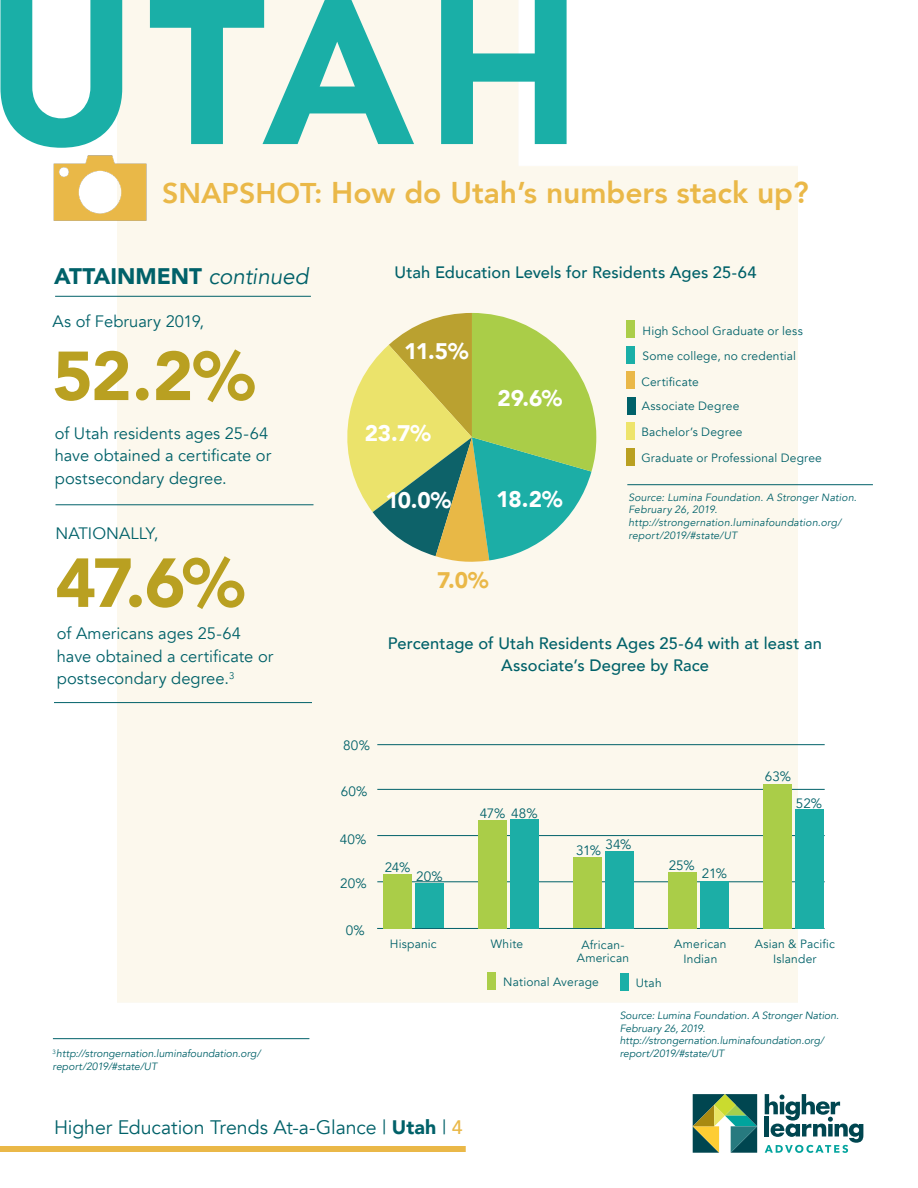
<style>
.page{position:relative;width:918px;height:1188px;background:#fff}
.page>*{position:absolute;margin:0;border:0;box-sizing:border-box;transform-origin:0 0}
.t1{font:900 204px "Avenir";color:#1aafa7}
.t2{font:900 68.55px "Avenir";color:#b9a021}
.t3{font:800 30px "Avenir";color:#eab848}
.t4{font:900 22.5px "Avenir";letter-spacing:-.04em;color:#fff}
.t5{font:900 22.5px "Avenir";color:#006169}
.t6{font:900 22.5px "Avenir";color:#eab848}
.t7{font:19.5px "Avenir";letter-spacing:-.005em;color:#006169}
.t8{font:16.5px/22.5px "Avenir";color:#006169}
.t9{font:500 16.5px/22.5px "Avenir";letter-spacing:.005em;color:#006169;text-align:center}
.t10{font:13.5px "Avenir";letter-spacing:.005em;color:#006169}
.t11{font:12px/13.5px "Avenir";letter-spacing:.015em;color:#006169;text-align:center}
.t12{font:italic 10.5px/12.6px "Avenir";letter-spacing:.005em;color:#006169}
.s1{font-size:28.5px}
.s2{font-weight:400;font-style:italic}
.s3{font-weight:900}
.s4{font-weight:500;color:#eab848}
</style>
<div class="page">
<img style="left:117px;top:0;width:681px;height:1040px">
<div style="left:0;top:1146px;width:466px;height:6px;background:#eab848"></div>
<svg style="left:765px;top:1094px;width:98px;height:59px"></svg>
<svg style="left:693px;top:1094px;width:64px;height:59px;background:#5e8a67"></svg>
<img style="left:53px;top:149px;width:103px;height:76px">
<hr style="left:627px;top:484px;width:246px;height:1px;background:#006169">
<div style="left:626px;top:320px;width:9px;height:18px;background:#abce49"></div>
<div style="left:627px;top:346px;width:8px;height:18px;background:#1aafa7"></div>
<div style="left:626px;top:371px;width:9px;height:18px;background:#eab848"></div>
<div style="left:627px;top:397px;width:9px;height:18px;background:#006169"></div>
<div style="left:626px;top:422px;width:9px;height:18px;background:#eee46b"></div>
<div style="left:626px;top:448px;width:9px;height:18px;background:#b9a021"></div>
<svg style="left:337px;top:313px;width:259px;height:250px;background:#afca84"></svg>
<hr style="left:56px;top:505px;width:258px;height:1px;background:#006169">
<hr style="left:53px;top:1038px;width:256px;height:1px;background:#006169">
<hr style="left:55px;top:296px;width:256px;height:1px;background:#006169">
<div style="left:487px;top:972px;width:9px;height:18px;background:#abce49"></div>
<div style="left:620px;top:973px;width:9px;height:18px;background:#1aafa7"></div>
<hr style="left:54px;top:702px;width:258px;height:1px;background:#006169">
<hr style="left:377px;top:882px;width:448px;height:1px;background:#006169">
<hr style="left:377px;top:835px;width:448px;height:1px;background:#006169">
<hr style="left:377px;top:789px;width:448px;height:1px;background:#006169">
<hr style="left:377px;top:928px;width:448px;height:1px;background:#006169">
<hr style="left:377px;top:744px;width:448px;height:1px;background:#006169">
<div style="left:795px;top:809px;width:29px;height:119px;background:#1caea6"></div>
<div style="left:764px;top:784px;width:28px;height:144px;background:#aacd48"></div>
<div style="left:700px;top:881px;width:29px;height:47px;background:#1caea6"></div>
<div style="left:669px;top:872px;width:28px;height:56px;background:#aacd48"></div>
<div style="left:605px;top:851px;width:29px;height:77px;background:#1caea6"></div>
<div style="left:574px;top:857px;width:28px;height:71px;background:#aacd48"></div>
<div style="left:510px;top:819px;width:29px;height:109px;background:#1caea6"></div>
<div style="left:479px;top:820px;width:28px;height:108px;background:#aacd48"></div>
<div style="left:415px;top:883px;width:29px;height:45px;background:#1caea6"></div>
<div style="left:384px;top:874px;width:28px;height:54px;background:#aacd48"></div>
<h1 class="t1" style="left:-14px;top:-102px;width:597px">UTAH</h1>
<p class="t3" style="left:162px;top:170px;width:648px"><span class="s1">SNAPSHOT:</span> How do Utah’s numbers stack up?</p>
<p class="t5" style="left:54px;top:257px;width:256px">ATTAINMENT <span class="s2">continued</span></p>
<p class="t8" style="left:53px;top:310px;width:153px">As of February 2019,</p>
<p class="t2" style="left:53px;top:317px;width:204px">52.2%</p>
<p class="t8" style="left:55px;top:422px;width:218px">of Utah residents ages 25-64 have obtained a certificate or postsecondary degree.</p>
<p class="t8" style="left:56px;top:522px;width:104px">NATIONALLY,</p>
<p class="t2" style="left:56px;top:524px;width:191px">47.6%</p>
<p class="t8" style="left:57px;top:623px;width:218px">of Americans ages 25-64 have obtained a certificate or postsecondary degree.<sup>3</sup></p>
<p class="t12" style="left:53px;top:1047px;width:209px"><sup>3</sup>http://strongernation.luminafoundation.org/ report/2019/#state/UT</p>
<p class="t9" style="left:395px;top:261px;width:364px">Utah Education Levels for Residents Ages 25-64</p>
<p class="t4" style="left:404px;top:332px;width:66px">11.5%</p>
<p class="t4" style="left:365px;top:414px;width:68px">23.7%</p>
<p class="t4" style="left:385px;top:481px;width:67px">10.0%</p>
<p class="t4" style="left:498px;top:379px;width:66px">29.6%</p>
<p class="t4" style="left:496px;top:480px;width:68px">18.2%</p>
<p class="t6" style="left:437px;top:561px;width:53px">7.0%</p>
<p class="t11" style="left:643px;top:324px;width:162px">High School Graduate or less</p>
<p class="t11" style="left:641px;top:376px;width:59px">Certificate</p>
<p class="t11" style="left:642px;top:400px;width:99px">Associate Degree</p>
<p class="t11" style="left:641px;top:425px;width:103px">Bachelor’s Degree</p>
<p class="t11" style="left:641px;top:451px;width:182px">Graduate or Professional Degree</p>
<p class="t11" style="left:643px;top:349px;width:155px">Some college, no credential</p>
<p class="t12" style="left:628px;top:491px;width:230px">Source: Lumina Foundation. A Stronger Nation.<br>February 26, 2019.</p>
<p class="t12" style="left:628px;top:516px;width:215px">http://strongernation.luminafoundation.org/ report/2019/#state/UT</p>
<p class="t9" style="left:388px;top:631px;width:436px">Percentage of Utah Residents Ages 25-64 with at least an<br>Associate’s Degree by Race</p>
<p class="t10" style="left:343px;top:737px;width:28px">80%</p>
<p class="t10" style="left:341px;top:783px;width:28px">60%</p>
<p class="t10" style="left:340px;top:831px;width:28px">40%</p>
<p class="t10" style="left:340px;top:876px;width:28px">20%</p>
<p class="t10" style="left:346px;top:922px;width:20px">0%</p>
<p class="t10" style="left:480px;top:805px;width:59px">47% 48%</p>
<p class="t10" style="left:605px;top:836px;width:28px">34%</p>
<p class="t10" style="left:576px;top:842px;width:27px">31%</p>
<p class="t10" style="left:669px;top:858px;width:28px">25%</p>
<p class="t10" style="left:385px;top:860px;width:27px">24%</p>
<p class="t10" style="left:416px;top:868px;width:28px">20%</p>
<p class="t10" style="left:702px;top:866px;width:27px">21%</p>
<p class="t11" style="left:390px;top:937px;width:48px">Hispanic</p>
<p class="t11" style="left:491px;top:938px;width:34px">White</p>
<p class="t11" style="left:577px;top:938px;width:54px">African-<br>American</p>
<p class="t11" style="left:674px;top:938px;width:54px">American</p>
<p class="t11" style="left:684px;top:953px;width:35px">Indian</p>
<p class="t11" style="left:503px;top:975px;width:97px">National Average</p>
<p class="t11" style="left:636px;top:976px;width:27px">Utah</p>
<p class="t10" style="left:765px;top:768px;width:28px">63%</p>
<p class="t10" style="left:796px;top:795px;width:28px">52%</p>
<p class="t11" style="left:755px;top:937px;width:81px;line-height:15px">Asian &amp; Pacific<br>Islander</p>
<p class="t12" style="left:620px;top:1009px;width:221px">Source: Lumina Foundation. A Stronger Nation.<br>February 26, 2019. http://strongernation.luminafoundation.org/ report/2019/#state/UT</p>
<h3 class="t7" style="left:54px;top:1116px;width:410px">Higher Education Trends At-a-Glance | <span class="s3">Utah</span> | <span class="s4">4</span></h3>
</div>
